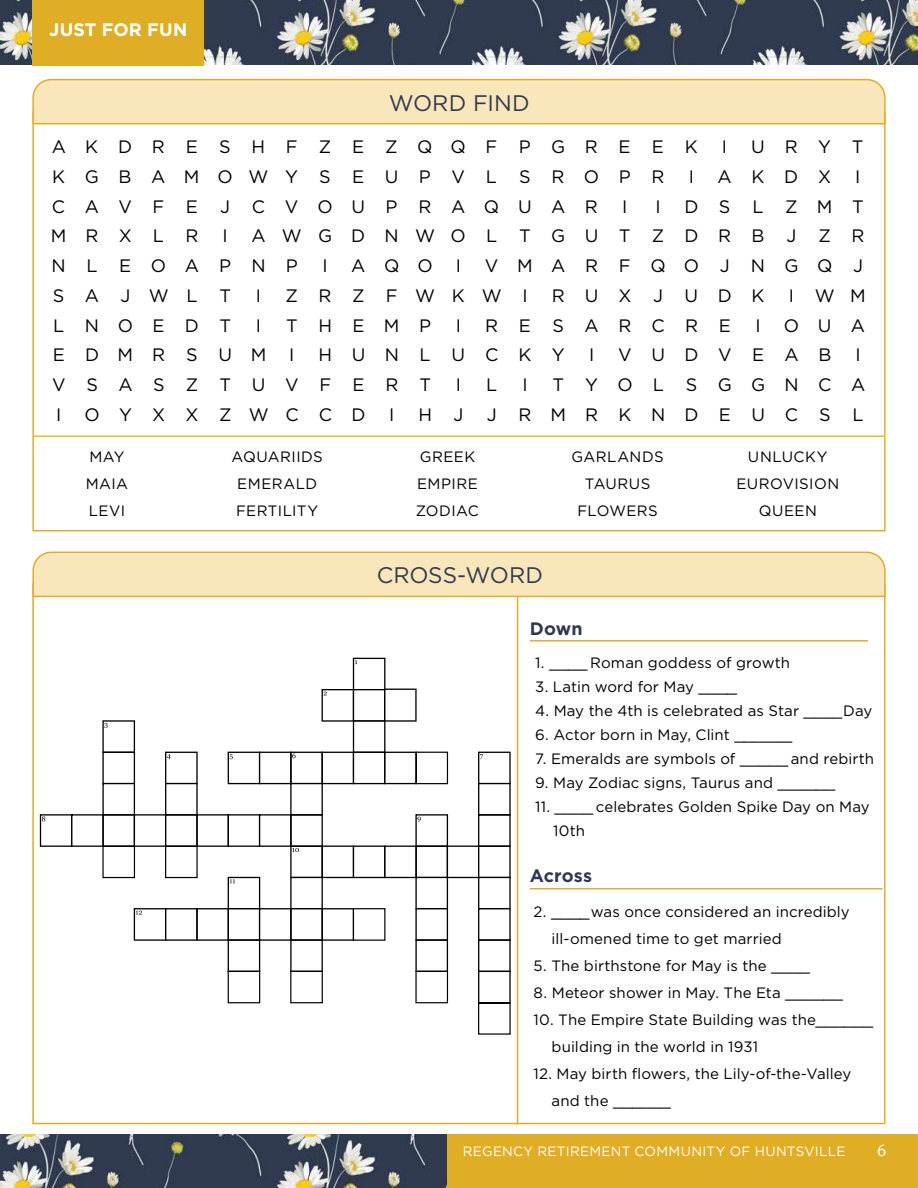
<style>
.page{position:relative;width:918px;height:1188px;background:#fff}
.page>*{position:absolute;margin:0;border:0;box-sizing:border-box;transform-origin:0 0}
.t1{font:22.5px "Gotham";letter-spacing:.005em;color:#2f3a4f}
.t2{font:18px/29.7px "Gotham";letter-spacing:1.12em;color:#000}
.t3{font:18px "Gotham";letter-spacing:1.09em;color:#000}
.t4{font:18px "Gotham";letter-spacing:1.15em;color:#000}
.t5{font:18px "Gotham";letter-spacing:1.095em;color:#000}
.t6{font:18px "Gotham";letter-spacing:1.155em;color:#000}
.t7{font:700 18px "Gotham";letter-spacing:.005em;color:#fff}
.t8{font:700 18px "Gotham";color:#2f3a4f}
.t9{font:18px "Gotham";letter-spacing:1.085em;color:#000}
.t10{font:18px "Gotham";letter-spacing:1.1em;color:#000}
.t11{font:18px "Gotham";letter-spacing:1.14em;color:#000}
.t12{font:16.5px "Georgia";color:#fff}
.t13{font:15px/27px "Gotham";letter-spacing:.005em;color:#000}
.t14{font:15px/27px "Gotham";letter-spacing:.025em;color:#000;text-align:center}
.t15{font:15px/27px "Gotham";letter-spacing:.035em;color:#000;text-align:center}
.t16{font:15px/27px "Gotham";letter-spacing:.03em;color:#000}
.t17{font:13.5px "Gotham";letter-spacing:.025em;color:#fff}
.s1{font-size:16.5px}
</style>
<div class="page">
<img style="left:0;top:1135px;width:447px;height:53px">
<div style="left:447px;top:1135px;width:471px;height:53px;background:#e0ae25"></div>
<img style="left:0;top:0;width:918px;height:65px">
<div style="left:32px;top:0;width:172px;height:65px;background:#e0ae25"></div>
<svg style="left:32px;top:78px;width:854px;height:47px;background:#f7e3b3"></svg>
<hr style="left:34px;top:435px;width:850px;height:2px;background:#edbc1f">
<hr style="left:530px;top:888px;width:353px;height:2px;background:#e0ae25">
<hr style="left:530px;top:640px;width:338px;height:2px;background:#e0ae25">
<svg style="left:32px;top:551px;width:854px;height:47px;background:#f7e3b3"></svg>
<hr style="left:517px;top:597px;width:1px;height:527px;background:#e0ae25">
<div style="left:478px;top:1002px;width:33px;height:33px;border:1px solid #000"></div>
<svg style="left:40px;top:658px;width:471px;height:345px"></svg>
<p class="t7" style="left:49px;top:18px;width:139px">JUST FOR FUN</p>
<h1 class="t1" style="left:389px;top:89px;width:142px">WORD FIND</h1>
<p class="t4" style="left:52px;top:135px;width:648px">AKDRESHFZEZQQFPGREEK</p>
<p class="t2" style="left:722px;top:132px;width:7px">I</p>
<p class="t2" style="left:751px;top:132px;width:114px">URYT</p>
<p class="t2" style="left:52px;top:161px;width:614px">KGBAMOWYSEUPVLSROPR</p>
<p class="t2" style="left:689px;top:161px;width:7px">I</p>
<p class="t2" style="left:718px;top:161px;width:115px">AKDX</p>
<p class="t2" style="left:855px;top:161px;width:7px">I</p>
<p class="t3" style="left:52px;top:195px;width:548px">CAVFE J CVOUPRAQUAR</p>
<p class="t2" style="left:622px;top:191px;width:7px">I</p>
<p class="t2" style="left:655px;top:191px;width:7px">I</p>
<p class="t2" style="left:684px;top:191px;width:181px">DSLZMT</p>
<p class="t2" style="left:51px;top:221px;width:149px">MRXLR</p>
<p class="t2" style="left:223px;top:221px;width:7px">I</p>
<p class="t2" style="left:52px;top:221px;width:814px;text-indent:200px">AWGDNWOLTGUTZDRBJ ZR<br>NLEOAPNP</p>
<p class="t2" style="left:323px;top:251px;width:7px">I</p>
<p class="t2" style="left:351px;top:251px;width:83px">AQO</p>
<p class="t2" style="left:456px;top:251px;width:7px">I</p>
<p class="t5" style="left:485px;top:254px;width:380px">VMARFQOJNGQJ</p>
<p class="t2" style="left:53px;top:280px;width:180px">SAJWLT</p>
<p class="t2" style="left:256px;top:280px;width:7px">I</p>
<p class="t11" style="left:286px;top:284px;width:243px">ZRZFWKWI</p>
<p class="t2" style="left:552px;top:280px;width:214px">RUXJUDK</p>
<p class="t2" style="left:789px;top:280px;width:79px">I WM</p>
<p class="t2" style="left:53px;top:310px;width:179px">LNOEDT</p>
<p class="t2" style="left:256px;top:310px;width:7px">I</p>
<p class="t2" style="left:286px;top:310px;width:147px">THEMP</p>
<p class="t2" style="left:456px;top:310px;width:7px">I</p>
<p class="t2" style="left:485px;top:310px;width:247px">RESARCRE</p>
<p class="t2" style="left:756px;top:310px;width:7px">I</p>
<p class="t2" style="left:784px;top:310px;width:83px">OUA</p>
<p class="t3" style="left:53px;top:343px;width:215px">EDMRSUM</p>
<p class="t2" style="left:289px;top:340px;width:7px">I</p>
<p class="t2" style="left:318px;top:340px;width:248px">HUNLUCKY</p>
<p class="t2" style="left:589px;top:340px;width:7px">I</p>
<p class="t5" style="left:618px;top:343px;width:215px">VUDVEAB</p>
<p class="t2" style="left:856px;top:340px;width:7px">I</p>
<p class="t6" style="left:52px;top:373px;width:380px">VSASZTUVFERT</p>
<p class="t2" style="left:456px;top:369px;width:7px">I</p>
<p class="t2" style="left:486px;top:369px;width:13px">L</p>
<p class="t2" style="left:523px;top:369px;width:7px">I</p>
<p class="t9" style="left:553px;top:373px;width:314px">TYOL SGGNCA</p>
<p class="t2" style="left:56px;top:399px;width:7px">I</p>
<p class="t10" style="left:85px;top:403px;width:283px">OYXXZWCCD</p>
<p class="t2" style="left:389px;top:399px;width:7px">I</p>
<p class="t2" style="left:418px;top:399px;width:47px">H J</p>
<p class="t2" style="left:487px;top:399px;width:378px">JRMRKNDEUCSL</p>
<p class="t14" style="left:86px;top:442px;width:44px;text-align:left">MAY<br>MAIA<br>LEVI</p>
<p class="t14" style="left:232px;top:442px;width:93px">AQUARIIDS<br>EMERALD<br>FERTILITY</p>
<p class="t16" style="left:416px;top:442px;width:65px">GREEK<br>EMPIRE<br>ZODIAC</p>
<p class="t14" style="left:572px;top:442px;width:94px">GARLANDS<br>TAURUS<br>FLOWERS</p>
<p class="t15" style="left:736px;top:442px;width:104px">UNLUCKY<br>EUROVISION<br>QUEEN</p>
<h1 class="t1" style="left:377px;top:561px;width:168px">CROSS-WORD</h1>
<p class="t8" style="left:530px;top:617px;width:54px">Down</p>
<p class="t13" style="left:535px;top:648px;width:257px">1. <span class="s1">____</span> Roman goddess of growth</p>
<p class="t13" style="left:535px;top:672px;width:204px">3. Latin word for May <span class="s1">____</span></p>
<p class="t13" style="left:535px;top:696px;width:339px">4. May the 4th is celebrated as Star <span class="s1">____</span> Day</p>
<p class="t13" style="left:535px;top:720px;width:259px">6. Actor born in May, Clint <span class="s1">______</span></p>
<p class="t13" style="left:535px;top:744px;width:341px">7. Emeralds are symbols of <span class="s1">_____</span> and rebirth</p>
<p class="t13" style="left:535px;top:768px;width:302px">9. May Zodiac signs, Taurus and <span class="s1">______</span></p>
<p class="t13" style="left:553px;top:794px;width:318px;line-height:24px;text-indent:-18px">11. <span class="s1">____</span> celebrates Golden Spike Day on May<br>10th</p>
<p class="t8" style="left:530px;top:864px;width:64px">Across</p>
<p class="t13" style="left:552px;top:898px;width:300px;text-indent:-18px">2. <span class="s1">____</span> was once considered an incredibly ill-omened time to get married</p>
<p class="t13" style="left:534px;top:952px;width:278px">5. The birthstone for May is the <span class="s1">____</span></p>
<p class="t13" style="left:534px;top:979px;width:311px">8. Meteor shower in May. The Eta <span class="s1">______</span></p>
<p class="t13" style="left:552px;top:1006px;width:323px;text-indent:-18px">10. The Empire State Building was the<span class="s1">______ </span>building in the world in 1931</p>
<p class="t13" style="left:552px;top:1060px;width:301px;text-indent:-18px">12. May birth flowers, the Lily-of-the-Valley and the <span class="s1">______</span></p>
<p class="t17" style="left:463px;top:1143px;width:384px">REGENCY RETIREMENT COMMUNITY OF HUNTSVILLE</p>
<p class="t12" style="left:877px;top:1138px;width:11px">6</p>
</div>
